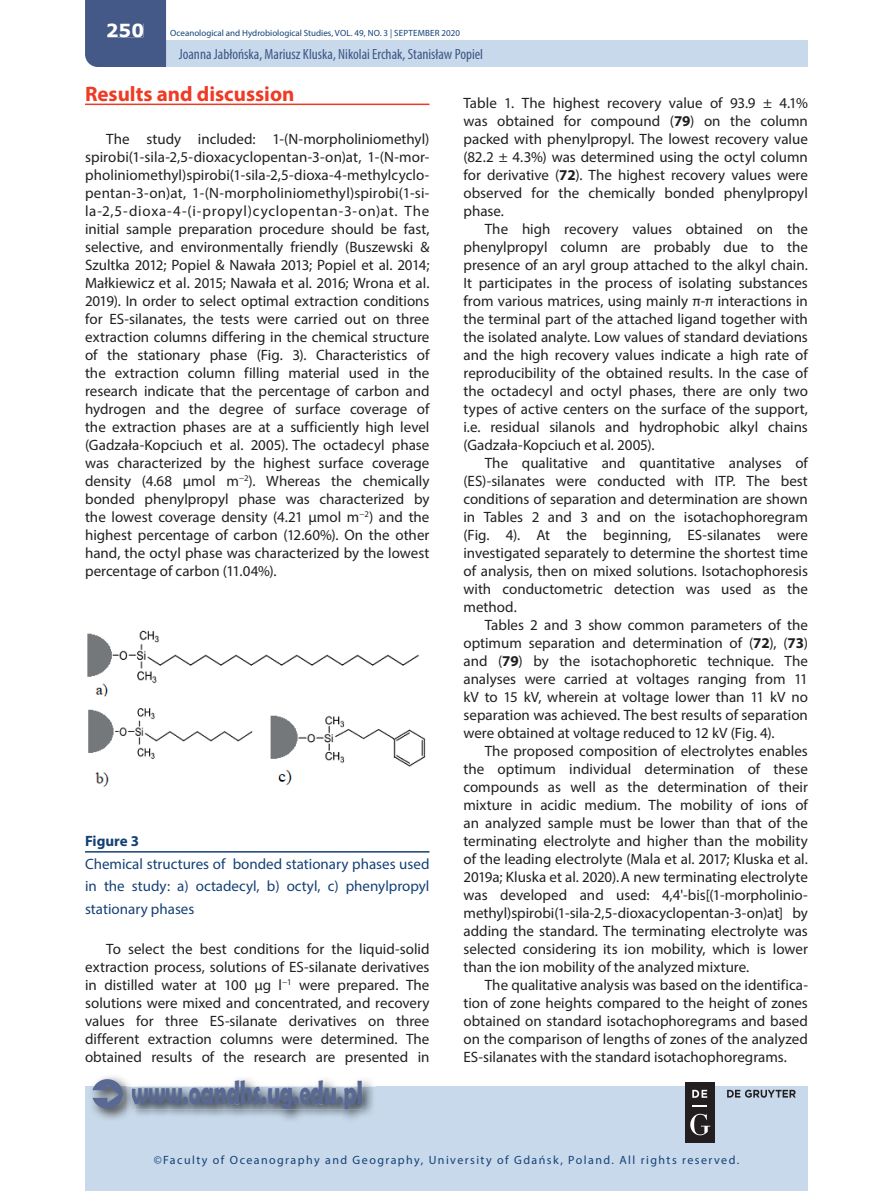
<style>
.page{position:relative;width:893px;height:1191px;background:#fff}
.page>*{position:absolute;margin:0;border:0;box-sizing:border-box;transform-origin:0 0}
.t1{font:700 33.75px "Berlin Sans FB Demi";color:#596994;scale:.67 1}
.t2{font:700 21px "Myriad Pro";color:#ef3a24}
.t3{font:700 18px "Verdana";color:#fff}
.t4{font:15px/18px "Myriad Pro";color:#231f20;text-align:justify}
.t5{font:15px/22.5px "Myriad Pro";color:#144176;text-align:justify}
.t6{font:condensed 15px "Myriad Pro";color:#3d5786}
.t7{font:700 15px "Myriad Pro";color:#144176}
.t8{font:12px "Myriad Pro";letter-spacing:.12em;color:#144176}
.t9{font:9px "Myriad Pro";color:#144176}
.s1{font-weight:700}
</style>
<div class="page">
<div style="left:166px;top:40px;width:642px;height:27px;background:#c8d9eb"></div>
<div style="left:85px;top:1086px;width:723px;height:105px;background:#c8d9eb"></div>
<div style="left:85px;top:0;width:81px;height:67px;background:#455988"></div>
<div style="left:107px;top:24px;width:36px;height:13px;background:#455988"></div>
<img style="left:93px;top:1086px;width:282px;height:34px">
<img style="left:127px;top:1110px;width:9px;height:10px">
<svg style="left:92px;top:1076px;width:270px;height:34px"></svg>
<div style="left:685px;top:1081px;width:30px;height:61px;background:#231f20"></div>
<svg style="left:692px;top:1105px;width:15px;height:1px"></svg>
<svg style="left:692px;top:1089px;width:15px;height:8px"></svg>
<svg style="left:690px;top:1113px;width:20px;height:22px"></svg>
<svg style="left:727px;top:1089px;width:69px;height:8px"></svg>
<hr style="left:85px;top:104px;width:344px;height:1px;background:#ef3a24">
<img style="left:87px;top:630px;width:339px;height:157px">
<hr style="left:85px;top:851px;width:344px;height:1px;background:#144176">
<p class="t3" style="left:106px;top:18px;width:40px">250</p>
<p class="t9" style="left:170px;top:28px;width:291px">Oceanological and Hydrobiological Studies, VOL. 49, NO. 3 | SEPTEMBER 2020</p>
<p class="t6" style="left:179px;top:45px;width:306px">Joanna Jabłońska, Mariusz Kluska, Nikolai Erchak, Stanisław Popiel</p>
<h2 class="t2" style="left:85px;top:80px;width:211px">Results and discussion</h2>
<p class="t4" style="left:85px;top:130px;width:346px;text-indent:21px">The study included: 1-(N-morpholiniomethyl) spirobi(1-sila-2,5-dioxacyclopentan-3-on)at, 1-(N-mor&shy;pholiniomethyl)spirobi(1-sila-2,5-dioxa-4-methylcyclo&shy;pentan-3-on)at, 1-(N-morpholiniomethyl)spirobi(1-si&shy;la-2,5-dioxa-4-(i-propyl)cyclopentan-3-on)at. The initial sample preparation procedure should be fast, selective, and environmentally friendly (Buszewski &amp; Szultka 2012; Popiel &amp; Nawała 2013; Popiel et al. 2014; Małkiewicz et al. 2015; Nawała et al. 2016; Wrona et al.<br>2019). In order to select optimal extraction conditions for ES-silanates, the tests were carried out on three extraction columns differing in the chemical structure of the stationary phase (Fig. 3). Characteristics of the extraction column filling material used in the research indicate that the percentage of carbon and hydrogen and the degree of surface coverage of the extraction phases are at a sufficiently high level (Gadzała-Kopciuch et al. 2005). The octadecyl phase was characterized by the highest surface coverage density (4.68 μmol m<sup>−2</sup>). Whereas the chemically bonded phenylpropyl phase was characterized by the lowest coverage density (4.21 μmol m<sup>−2</sup>) and the highest percentage of carbon (12.60%). On the other hand, the octyl phase was characterized by the lowest percentage of carbon (11.04%).</p>
<p class="t7" style="left:85px;top:831px;width:56px">Figure 3</p>
<p class="t5" style="left:85px;top:852px;width:346px">Chemical structures of bonded stationary phases used in the study: a) octadecyl, b) octyl, c) phenylpropyl stationary phases</p>
<p class="t4" style="left:85px;top:940px;width:346px;text-indent:21px">To select the best conditions for the liquid-solid extraction process, solutions of ES-silanate derivatives in distilled water at 100 µg l<sup>−1</sup> were prepared. The solutions were mixed and concentrated, and recovery values for three ES-silanate derivatives on three different extraction columns were determined. The obtained results of the research are presented in</p>
<h1 class="t1" style="left:131px;top:1073px;width:347px">www.oandhs.ug.edu.pl</h1>
<p class="t4" style="left:463px;top:94px;width:346px">Table 1. The highest recovery value of 93.9 ± 4.1% was obtained for compound (<span class="s1">79</span>) on the column packed with phenylpropyl. The lowest recovery value (82.2 ± 4.3%) was determined using the octyl column for derivative (<span class="s1">72</span>). The highest recovery values were observed for the chemically bonded phenylpropyl phase.</p>
<p class="t4" style="left:463px;top:220px;width:346px;text-indent:21px">The high recovery values obtained on the phenylpropyl column are probably due to the presence of an aryl group attached to the alkyl chain.<br>It participates in the process of isolating substances from various matrices, using mainly π-π interactions in the terminal part of the attached ligand together with the isolated analyte. Low values of standard deviations and the high recovery values indicate a high rate of reproducibility of the obtained results. In the case of the octadecyl and octyl phases, there are only two types of active centers on the surface of the support, i.e. residual silanols and hydrophobic alkyl chains (Gadzała-Kopciuch et al. 2005).</p>
<p class="t4" style="left:463px;top:454px;width:346px;text-indent:21px">The qualitative and quantitative analyses of (ES)-silanates were conducted with ITP. The best conditions of separation and determination are shown in Tables 2 and 3 and on the isotachophoregram (Fig. 4). At the beginning, ES-silanates were investigated separately to determine the shortest time of analysis, then on mixed solutions. Isotachophoresis with conductometric detection was used as the method.</p>
<p class="t4" style="left:463px;top:616px;width:346px;text-indent:21px">Tables 2 and 3 show common parameters of the optimum separation and determination of (<span class="s1">72</span>), (<span class="s1">73</span>) and (<span class="s1">79</span>) by the isotachophoretic technique. The analyses were carried at voltages ranging from 11 kV to 15 kV, wherein at voltage lower than 11 kV no separation was achieved. The best results of separation were obtained at voltage reduced to 12 kV (Fig. 4).</p>
<p class="t4" style="left:463px;top:742px;width:346px;text-indent:21px">The proposed composition of electrolytes enables the optimum individual determination of these compounds as well as the determination of their mixture in acidic medium. The mobility of ions of an analyzed sample must be lower than that of the terminating electrolyte and higher than the mobility of the leading electrolyte (Mala et al. 2017; Kluska et al.<br>2019a; Kluska et al. 2020).A new terminating electrolyte was developed and used: 4,4'-bis[(1-morpholinio&shy;methyl)spirobi(1-sila-2,5-dioxacyclopentan-3-on)at] by adding the standard. The terminating electrolyte was selected considering its ion mobility, which is lower than the ion mobility of the analyzed mixture.</p>
<p class="t4" style="left:463px;top:976px;width:346px;text-indent:21px">The qualitative analysis was based on the identifica&shy;tion of zone heights compared to the height of zones obtained on standard isotachophoregrams and based on the comparison of lengths of zones of the analyzed ES-silanates with the standard isotachophoregrams.</p>
<p class="t8" style="left:154px;top:1152px;width:587px">©Faculty of Oceanography and Geography, University of Gdańsk, Poland. All rights reserved.</p>
</div>
